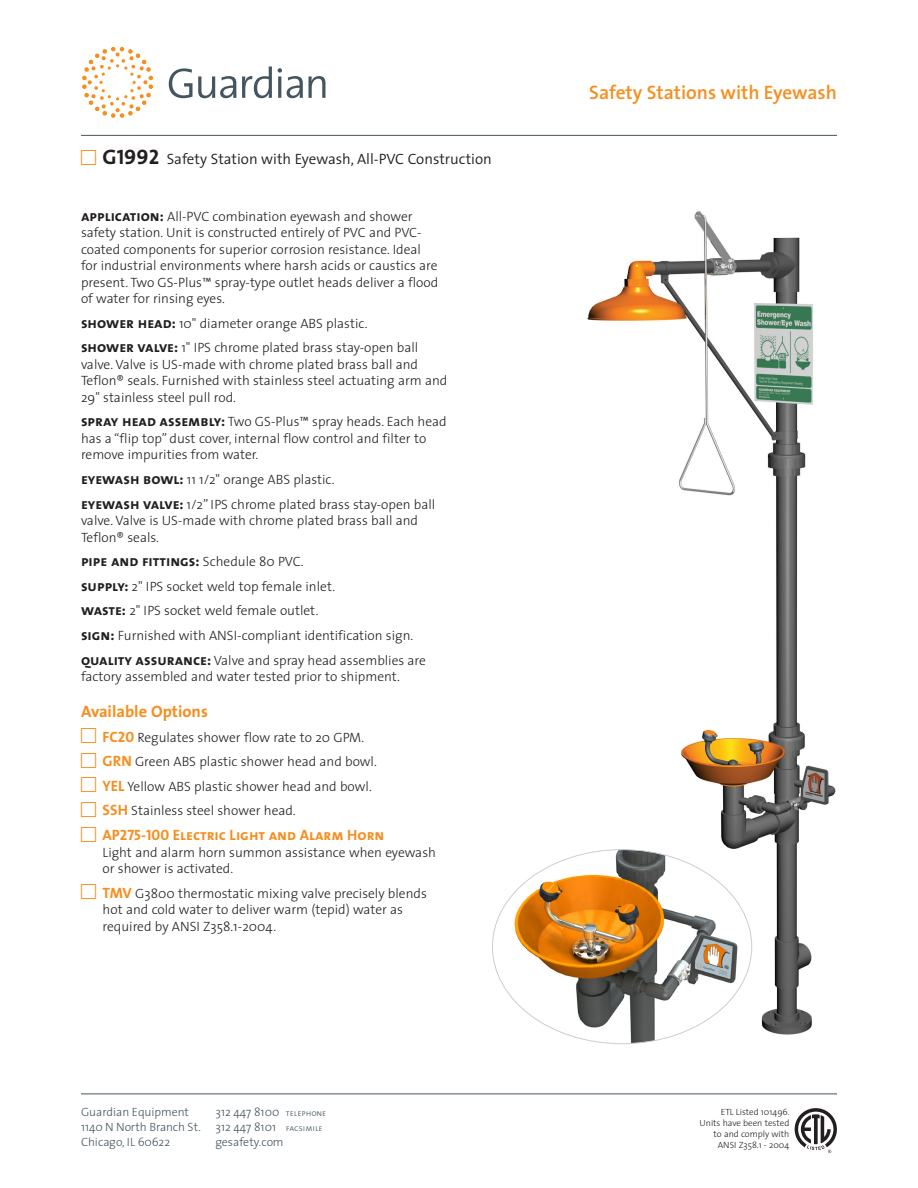
<style>
.page{position:relative;width:918px;height:1188px;background:#fff}
.page>*{position:absolute;margin:0;border:0;box-sizing:border-box;transform-origin:0 0}
.Head-Category{font:600 19.5px "The Sans";color:#f68e1e}
.Options_Head{font:700 16.5px "The Sans";color:#f68e1e}
.Description{font:300 15px "The Sans";color:#231f20}
.Options_Body{font:15px "The Sans Bold Caps";color:#f68e1e}
.Body{font:15px "The Sans Bold Caps";color:#231f20}
.Body-2{font:300 13.5px/16.5px "The Sans";color:#231f20}
.Options_Body-2{font:300 13.5px/16.5px "The Sans";color:#231f20}
.t1{font:300 12px "The Sans";color:#45555f}
.t2{font:300 9px/10.8px "The Sans";color:#231f20;text-align:right}
.s1{font-family:"The Sans Bold Caps";font-weight:400;font-size:21px}
.s2{font-family:"The Sans Bold Caps";font-weight:400;font-size:15px}
.s3{font-family:"The Sans";font-weight:300;font-size:13.5px}
.s4{font-family:"The Sans Bold Caps";font-weight:400;font-size:15px;color:#f68e1e}
.s5{font-family:"The Sans Light Caps";font-weight:400;font-size:9px}
</style>
<div class="page">
<hr style="left:81px;top:1094px;width:756px;height:1px;background:#45555f">
<svg style="left:795px;top:1108px;width:42px;height:45px"></svg>
<svg style="left:242px;top:66px;width:30px;height:32px"></svg>
<svg style="left:278px;top:68px;width:25px;height:30px"></svg>
<svg style="left:309px;top:76px;width:16px;height:22px"></svg>
<svg style="left:169px;top:68px;width:67px;height:30px"></svg>
<svg style="left:82px;top:47px;width:71px;height:71px"></svg>
<hr style="left:81px;top:135px;width:756px;height:1px;background:#45555f">
<img style="left:587px;top:211px;width:249px;height:834px">
<img style="left:492px;top:850px;width:260px;height:194px">
<p class="Description" style="left:103px;top:146px;width:391px"><span class="s1">G1992</span> Safety Station with Eyewash, All-PVC Construction</p>
<p class="Body-2" style="left:81px;top:207px;width:359px"><span class="s2">application:</span> All-PVC combination eyewash and shower safety station. Unit is constructed entirely of PVC and PVC&shy;coated components for superior corrosion resistance. Ideal for industrial environments where harsh acids or caustics are present. Two GS-Plus™ spray-type outlet heads deliver a flood of water for rinsing eyes.</p>
<p class="Body-2" style="left:81px;top:314px;width:288px"><span class="s2">shower head:</span> 10" diameter orange ABS plastic.</p>
<p class="Body-2" style="left:81px;top:339px;width:368px"><span class="s2">shower valve:</span> 1" IPS chrome plated brass stay-open ball valve. Valve is US-made with chrome plated brass ball and Teflon® seals. Furnished with stainless steel actuating arm and 29" stainless steel pull rod.</p>
<p class="Body-2" style="left:81px;top:413px;width:367px"><span class="s2">spray head assembly:</span> Two GS-Plus™ spray heads. Each head has a “flip top” dust cover, internal flow control and filter to remove impurities from water.</p>
<p class="Body-2" style="left:81px;top:471px;width:255px"><span class="s2">eyewash bowl:</span> 11 1/2" orange ABS plastic.</p>
<p class="Body-2" style="left:81px;top:495px;width:356px"><span class="s2">eyewash valve:</span> 1/2” IPS chrome plated brass stay-open ball valve. Valve is US-made with chrome plated brass ball and<br>Teflon® seals.</p>
<p class="Body" style="left:81px;top:548px;width:224px">pipe and fittings: <span class="s3">Schedule 80 PVC.</span></p>
<p class="Body-2" style="left:81px;top:577px;width:256px"><span class="s2">supply:</span> 2" IPS socket weld top female inlet.</p>
<p class="Body-2" style="left:81px;top:602px;width:239px"><span class="s2">waste:</span> 2" IPS socket weld female outlet.</p>
<p class="Body-2" style="left:81px;top:627px;width:334px"><span class="s2">sign:</span> Furnished with ANSI-compliant identification sign.</p>
<p class="Body-2" style="left:81px;top:651px;width:346px"><span class="s2">quality assurance:</span> Valve and spray head assemblies are factory assembled and water tested prior to shipment.</p>
<p class="Options_Head" style="left:81px;top:698px;width:128px">Available Options</p>
<p class="Options_Body-2" style="left:103px;top:728px;width:263px"><span class="s4">FC20</span> Regulates shower flow rate to 20 GPM.</p>
<p class="Options_Body-2" style="left:103px;top:753px;width:276px"><span class="s4">GRN</span> Green ABS plastic shower head and bowl.</p>
<p class="Options_Body-2" style="left:103px;top:778px;width:271px"><span class="s4">YEL</span> Yellow ABS plastic shower head and bowl.</p>
<p class="Options_Body-2" style="left:103px;top:802px;width:195px"><span class="s4">SSH</span> Stainless steel shower head.</p>
<p class="Options_Body" style="left:103px;top:822px;width:283px">AP275-100 Electric Light and Alarm Horn</p>
<p class="Options_Body-2" style="left:103px;top:843px;width:335px">Light and alarm horn summon assistance when eyewash or shower is activated.</p>
<p class="Options_Body-2" style="left:103px;top:884px;width:326px"><span class="s4">TMV</span> G3800 thermostatic mixing valve precisely blends hot and cold water to deliver warm (tepid) water as required by ANSI Z358.1-2004.</p>
<p class="t1" style="left:81px;top:1102px;width:110px">Guardian Equipment</p>
<p class="t1" style="left:81px;top:1117px;width:121px">1140 N North Branch St.</p>
<p class="t1" style="left:81px;top:1132px;width:91px">Chicago, IL 60622</p>
<p class="t1" style="left:215px;top:1102px;width:112px">312 447 8100 <span class="s5">telephone</span></p>
<p class="t1" style="left:215px;top:1117px;width:109px">312 447 8101 <span class="s5">facsimile</span></p>
<p class="t1" style="left:215px;top:1132px;width:70px">gesafety.com</p>
<p class="Head-Category" style="left:589px;top:76px;width:249px">Safety Stations with Eyewash</p>
<p class="t2" style="left:721px;top:1107px;width:70px">ETL Listed 101496.</p>
<p class="t2" style="left:699px;top:1118px;width:91px">Units have been tested to and comply with<br>ANSI Z358.1 - 2004</p>
</div>
